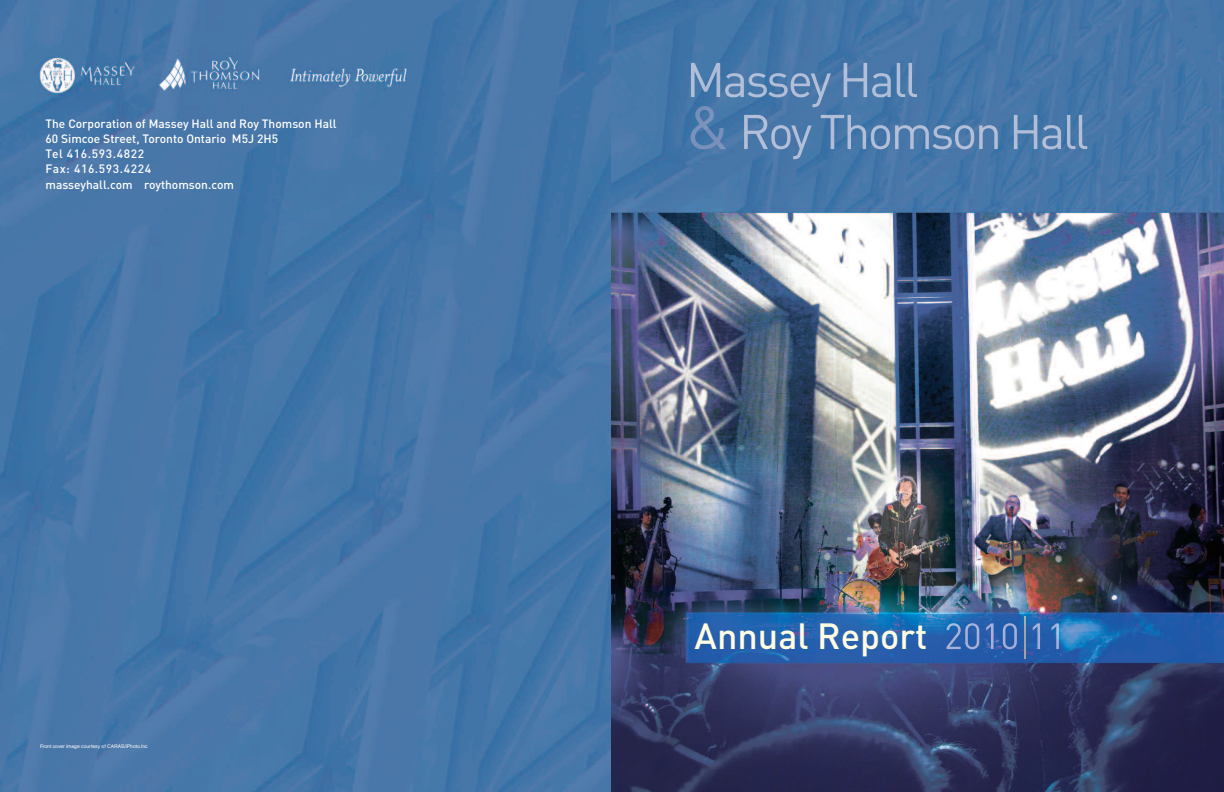
<style>
.page{position:relative;width:1224px;height:792px;background:#fff}
.page>*{position:absolute;margin:0;border:0;box-sizing:border-box;transform-origin:0 0}
.t1{font:500 36px "DIN";color:#fffce1}
.t2{font:500 12px/15.1px "DIN";color:#fff}
.t3{font:5px "Helvetica";color:#fff}
</style>
<div class="page">
<img style="left:0;top:0;width:1224px;height:792px">
<img style="left:688px;top:614px;width:536px;height:49px">
<img style="left:691px;top:63px;width:226px;height:44px">
<img style="left:691px;top:106px;width:35px;height:43px">
<img style="left:744px;top:115px;width:331px;height:44px">
<img style="left:1032px;top:623px;width:27px;height:26px">
<img style="left:947px;top:623px;width:70px;height:26px">
<img style="left:1024px;top:616px;width:2px;height:43px">
<p class="t2" style="left:45px;top:116px;width:293px">The Corporation of Massey Hall and Roy Thomson Hall<br>60 Simcoe Street, Toronto Ontario M5J 2H5<br>Tel 416.593.4822<br>Fax: 416.593.4224<br>masseyhall.com roythomson.com</p>
<p class="t3" style="left:40px;top:744px;width:109px">Front cover image courtesy of CARAS/iPhoto.Inc</p>
<h1 class="t1" style="left:695px;top:616px;width:234px">Annual Report</h1>
</div>
